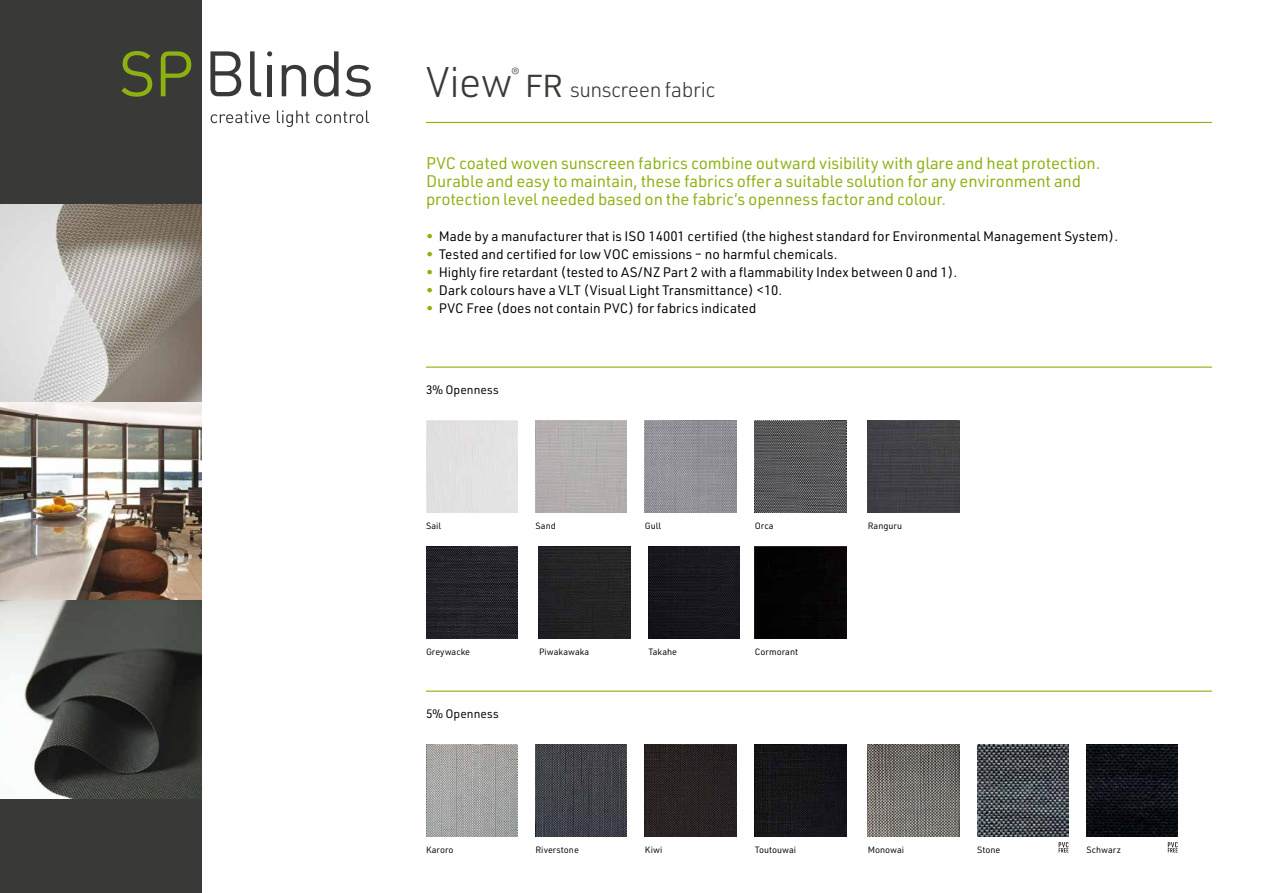
<style>
.page{position:relative;width:1263px;height:893px;background:#fff}
.page>*{position:absolute;margin:0;border:0;box-sizing:border-box;transform-origin:0 0}
.t1{font:300 42px "URWDIN";color:#393937}
.t2{font:300 21px "URWDIN";letter-spacing:-.025em;color:#393937}
.t3{font:16.5px/18px "URWDIN";letter-spacing:-.01em;color:#8cb110}
.t4{font:13.5px "URWDIN";color:#000}
.t5{font:300 12.3px "URWDIN";color:#393937}
.t6{font:12px "URWDIN";color:#000}
.t7{font:9px "URWDIN";color:#000}
.s1{font-size:42px}
.s2{color:#8cb110}
</style>
<div class="page">
<div style="left:0;top:0;width:201px;height:893px;background:#393937"></div>
<svg style="left:211px;top:110px;width:59px;height:13px"></svg>
<svg style="left:277px;top:110px;width:32px;height:17px"></svg>
<svg style="left:316px;top:111px;width:53px;height:12px"></svg>
<svg style="left:121px;top:51px;width:31px;height:46px"></svg>
<svg style="left:161px;top:51px;width:30px;height:45px"></svg>
<svg style="left:250px;top:51px;width:11px;height:45px"></svg>
<svg style="left:210px;top:51px;width:31px;height:45px"></svg>
<svg style="left:282px;top:65px;width:24px;height:31px"></svg>
<svg style="left:314px;top:51px;width:25px;height:46px"></svg>
<svg style="left:345px;top:65px;width:26px;height:32px"></svg>
<div style="left:267px;top:65px;width:5px;height:31px;background:#393937"></div>
<svg style="left:267px;top:51px;width:5px;height:5px"></svg>
<hr style="left:426px;top:122px;width:786px;height:1px;background:#8cb110">
<img style="left:0;top:204px;width:201px;height:199px">
<img style="left:0;top:403px;width:201px;height:198px">
<svg style="left:0;top:601px;width:201px;height:198px"></svg>
<hr style="left:426px;top:367px;width:786px;height:1px;background:#8cb110">
<hr style="left:426px;top:691px;width:786px;height:1px;background:#8cb110">
<div style="left:426px;top:421px;width:91px;height:91px;background:#e2e2e2"></div>
<img style="left:645px;top:421px;width:91px;height:91px">
<img style="left:755px;top:421px;width:91px;height:91px">
<img style="left:755px;top:745px;width:91px;height:91px">
<div style="left:755px;top:547px;width:91px;height:91px;background:#040404"></div>
<img style="left:426px;top:547px;width:91px;height:91px">
<img style="left:868px;top:745px;width:91px;height:91px">
<img style="left:539px;top:547px;width:91px;height:91px">
<img style="left:535px;top:745px;width:92px;height:91px">
<img style="left:426px;top:745px;width:91px;height:91px">
<img style="left:645px;top:745px;width:91px;height:91px">
<img style="left:868px;top:421px;width:91px;height:91px">
<img style="left:977px;top:745px;width:92px;height:91px">
<img style="left:1086px;top:745px;width:92px;height:91px">
<img style="left:648px;top:547px;width:92px;height:91px">
<img style="left:535px;top:421px;width:92px;height:91px">
<svg style="left:1168px;top:842px;width:10px;height:10px"></svg>
<svg style="left:1059px;top:842px;width:9px;height:10px"></svg>
<h1 class="t1" style="left:426px;top:54px;width:88px">View</h1>
<p class="t5" style="left:512px;top:65px;width:9px">®</p>
<h2 class="t2" style="left:524px;top:75px;width:193px"><span class="s1">fr</span> sunscreen fabric</h2>
<p class="t3" style="left:426px;top:153px;width:676px">PVC coated woven sunscreen fabrics combine outward visibility with glare and heat protection.<br>Durable and easy to maintain, these fabrics offer a suitable solution for any environment and protection level needed based on the fabric’s openness factor and colour.</p>
<p class="t4" style="left:426px;top:227px;width:694px"><span class="s2">•</span> Made by a manufacturer that is ISO 14001 certified (the highest standard for Environmental Management System).</p>
<p class="t4" style="left:426px;top:245px;width:413px"><span class="s2">•</span> Tested and certified for low VOC emissions – no harmful chemicals.</p>
<p class="t4" style="left:426px;top:263px;width:533px"><span class="s2">•</span> Highly fire retardant (tested to AS/NZ Part 2 with a flammability Index between 0 and 1).</p>
<p class="t4" style="left:426px;top:281px;width:358px"><span class="s2">•</span> Dark colours have a VLT (Visual Light Transmittance) &lt;10.</p>
<p class="t4" style="left:426px;top:299px;width:332px"><span class="s2">•</span> PVC Free (does not contain PVC) for fabrics indicated</p>
<p class="t6" style="left:426px;top:382px;width:74px">3% Openness</p>
<p class="t7" style="left:426px;top:519px;width:17px">Sail</p>
<p class="t7" style="left:535px;top:519px;width:22px">Sand</p>
<p class="t7" style="left:645px;top:519px;width:18px">Gull</p>
<p class="t7" style="left:755px;top:519px;width:20px">Orca</p>
<p class="t7" style="left:426px;top:645px;width:46px">Greywacke</p>
<p class="t7" style="left:755px;top:645px;width:45px">Cormorant</p>
<p class="t7" style="left:539px;top:645px;width:52px">Piwakawaka</p>
<p class="t7" style="left:648px;top:645px;width:30px">Takahe</p>
<p class="t6" style="left:426px;top:706px;width:74px">5% Openness</p>
<p class="t7" style="left:426px;top:844px;width:29px">Karoro</p>
<p class="t7" style="left:535px;top:844px;width:45px">Riverstone</p>
<p class="t7" style="left:645px;top:843px;width:19px">Kiwi</p>
<p class="t7" style="left:755px;top:843px;width:43px">Toutouwai</p>
<p class="t7" style="left:868px;top:519px;width:36px">Ranguru</p>
<p class="t7" style="left:868px;top:843px;width:38px">Monowai</p>
<p class="t7" style="left:977px;top:843px;width:25px">Stone</p>
<p class="t7" style="left:1086px;top:843px;width:36px">Schwarz</p>
</div>
